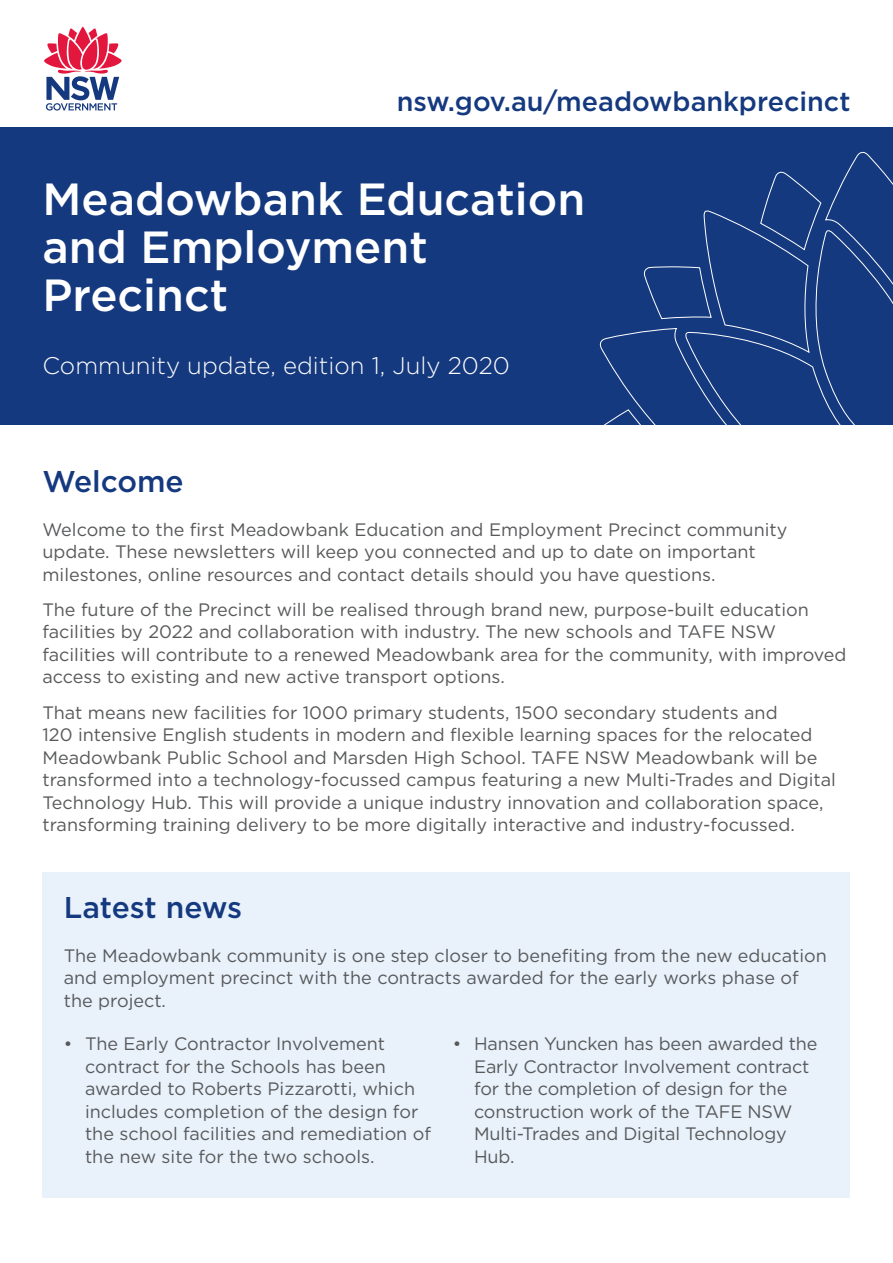
<style>
.page{position:relative;width:893px;height:1263px;background:#fff}
.page>*{position:absolute;margin:0;border:0;box-sizing:border-box;transform-origin:0 0}
.t1{font:500 45px/48px "Gotham";color:#fff}
.Heading_1{font:500 30px "Gotham";letter-spacing:-.005em;color:#15397f}
.t2{font:500 27px "Gotham";color:#15397f}
.t3{font:300 24px "Gotham";color:#fff}
.Body_copy{font:18px/22.5px "Gotham";color:#58595b}
</style>
<div class="page">
<div style="left:0;top:128px;width:893px;height:297px;background:#15397f"></div>
<svg style="left:599px;top:152px;width:294px;height:273px"></svg>
<svg style="left:44px;top:26px;width:78px;height:85px"></svg>
<div style="left:43px;top:872px;width:807px;height:326px;background:#e9f2fb"></div>
<h3 class="t2" style="left:397px;top:83px;width:455px">nsw.gov.au/meadowbankprecinct</h3>
<h1 class="t1" style="left:43px;top:174px;width:544px">Meadowbank Education and Employment<br>Precinct</h1>
<h3 class="t3" style="left:43px;top:350px;width:469px">Community update, edition 1, July 2020</h3>
<p class="Heading_1" style="left:43px;top:461px;width:143px">Welcome</p>
<p class="Body_copy" style="left:43px;top:517px;width:746px">Welcome to the first Meadowbank Education and Employment Precinct community update. These newsletters will keep you connected and up to date on important milestones, online resources and contact details should you have questions.</p>
<p class="Body_copy" style="left:43px;top:598px;width:805px">The future of the Precinct will be realised through brand new, purpose-built education facilities by 2022 and collaboration with industry. The new schools and TAFE NSW facilities will contribute to a renewed Meadowbank area for the community, with improved access to existing and new active transport options.</p>
<p class="Body_copy" style="left:43px;top:700px;width:795px">That means new facilities for 1000 primary students, 1500 secondary students and<br>120 intensive English students in modern and flexible learning spaces for the relocated Meadowbank Public School and Marsden High School. TAFE NSW Meadowbank will be transformed into a technology-focussed campus featuring a new Multi-Trades and Digital Technology Hub. This will provide a unique industry innovation and collaboration space, transforming training delivery to be more digitally interactive and industry-focussed.</p>
<p class="Heading_1" style="left:64px;top:887px;width:180px">Latest news</p>
<p class="Body_copy" style="left:64px;top:943px;width:765px">The Meadowbank community is one step closer to benefiting from the new education and employment precinct with the contracts awarded for the early works phase of the project.</p>
<p class="Body_copy" style="left:85px;top:1032px;width:347px;text-indent:-21px">• The Early Contractor Involvement contract for the Schools has been awarded to Roberts Pizzarotti, which includes completion of the design for the school facilities and remediation of the new site for the two schools.</p>
<p class="Body_copy" style="left:474px;top:1032px;width:345px;text-indent:-21px">• Hansen Yuncken has been awarded the<br>Early Contractor Involvement contract for the completion of design for the construction work of the TAFE NSW<br>Multi-Trades and Digital Technology<br>Hub.</p>
</div>
